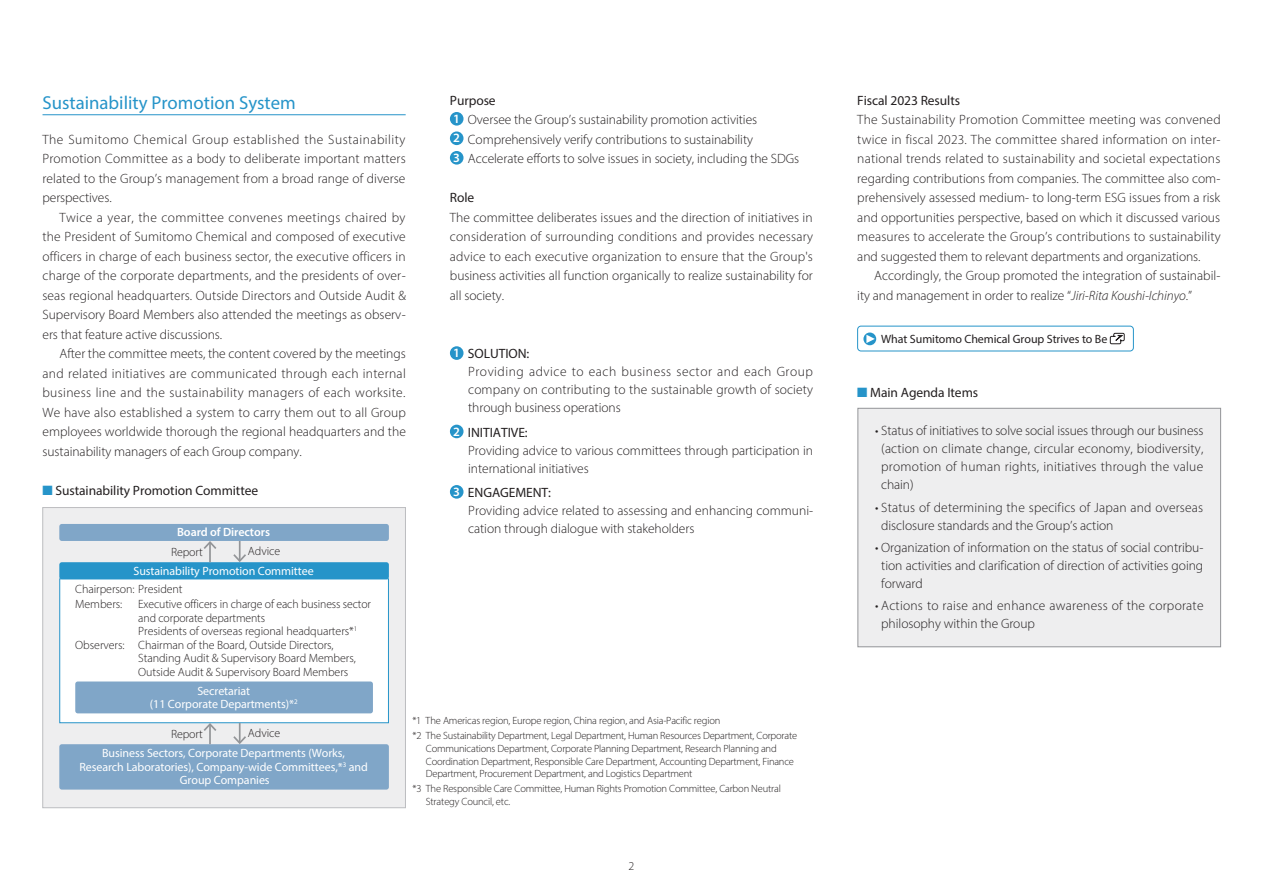
<style>
.page{position:relative;width:1263px;height:893px;background:#fff}
.page>*{position:absolute;margin:0;border:0;box-sizing:border-box;transform-origin:0 0}
.e_SR横_大見出し{font:18.75px "Myriad Pro";color:#2694c9}
.e_SR横_本文{font:300 13.5px/19.5px "Myriad Pro";letter-spacing:-.005em;color:#231f20;text-align:justify}
.e_SR横_本文グリッドなし{font:300 13.5px/18px "Myriad Pro";color:#231f20}
.e_SR横_チャートタイトル{font:13.5px "Myriad Pro";letter-spacing:-.005em;color:#231f20}
.e_SR横_本文グリッドなし-2{font:13.5px "Myriad Pro";letter-spacing:-.005em;color:#231f20}
.e_SR横_本文-2{font:13.5px "Myriad Pro";letter-spacing:-.005em;color:#231f20}
.e_SR横_チャートタイトル-2{font:600 12.75px "Myriad Pro";color:#fff}
.e_SR横_表組_L_en{font:300 12px/13.5px "Myriad Pro";letter-spacing:-.005em;color:#231f20}
.e_SR横_表組_R_en{font:12px/13.5px "Myriad Pro";letter-spacing:-.005em;color:#fff;text-align:center}
.e_SR横_ページ内リンク{font:12px "Myriad Pro";letter-spacing:-.005em;color:#231f20}
.e_SR横_表組_R_en-2{font:600 12px "Myriad Pro";letter-spacing:-.005em;color:#fff}
.e_SR横_注記{font:300 10.5px/12.8px "Myriad Pro";letter-spacing:-.02em;color:#231f20}
.s1{color:#2694c9}
.s2{font-style:italic}
</style>
<div class="page">
<div style="left:43px;top:507px;width:363px;height:301px;background:#eeeeef;border:1px solid #bcbdc0"></div>
<hr style="left:43px;top:114px;width:363px;height:1px;background:#2694c9">
<div style="left:450px;top:112px;width:13px;height:14px;background:#2694c9;border-radius:50%"></div>
<div style="left:450px;top:131px;width:13px;height:14px;background:#2694c9;border-radius:50%"></div>
<div style="left:450px;top:151px;width:13px;height:14px;background:#2694c9;border-radius:50%"></div>
<div style="left:450px;top:346px;width:13px;height:14px;background:#2694c9;border-radius:50%"></div>
<div style="left:450px;top:425px;width:13px;height:13px;background:#2694c9;border-radius:50%"></div>
<div style="left:450px;top:485px;width:13px;height:14px;background:#2694c9;border-radius:50%"></div>
<svg style="left:863px;top:332px;width:13px;height:13px"></svg>
<svg style="left:866px;top:335px;width:9px;height:8px"></svg>
<svg style="left:1109px;top:332px;width:16px;height:13px"></svg>
<div style="left:857px;top:326px;width:277px;height:25px;border:1px solid #2694c9;border-radius:3px"></div>
<div style="left:59px;top:578px;width:330px;height:145px;background:#fff;border:1px solid #2694c9"></div>
<div style="left:59px;top:562px;width:330px;height:17px;background:#2694c9;border-radius:3px"></div>
<div style="left:59px;top:524px;width:330px;height:17px;background:#80a6c8;border-radius:3px"></div>
<div style="left:75px;top:681px;width:298px;height:32px;background:#80a6c8;border-radius:3px"></div>
<div style="left:59px;top:744px;width:330px;height:46px;background:#80a6c8;border-radius:3px"></div>
<hr style="left:209px;top:542px;width:2px;height:20px;background:#939598">
<svg style="left:203px;top:541px;width:14px;height:10px"></svg>
<hr style="left:209px;top:724px;width:2px;height:20px;background:#939598">
<svg style="left:202px;top:722px;width:16px;height:11px"></svg>
<hr style="left:239px;top:541px;width:2px;height:20px;background:#939598">
<svg style="left:231px;top:552px;width:17px;height:11px"></svg>
<hr style="left:239px;top:723px;width:2px;height:20px;background:#939598">
<svg style="left:231px;top:734px;width:17px;height:11px"></svg>
<div style="left:858px;top:408px;width:362px;height:239px;background:#eeeeef"></div>
<div style="left:858px;top:408px;width:363px;height:239px;border:1px solid #939598"></div>
<p class="e_SR横_大見出し" style="left:43px;top:91px;width:255px">Sustainability Promotion System</p>
<p class="e_SR横_本文" style="left:43px;top:129px;width:365px">The Sumitomo Chemical Group established the Sustainability Promotion Committee as a body to deliberate important matters related to the Group’s management from a broad range of diverse perspectives.</p>
<p class="e_SR横_本文" style="left:43px;top:207px;width:365px;text-indent:17px">Twice a year, the committee convenes meetings chaired by the President of Sumitomo Chemical and composed of executive officers in charge of each business sector, the executive officers in charge of the corporate departments, and the presidents of over&shy;seas regional headquarters. Outside Directors and Outside Audit &amp; Supervisory Board Members also attended the meetings as observ&shy;ers that feature active discussions.</p>
<p class="e_SR横_本文" style="left:43px;top:344px;width:365px;text-indent:17px">After the committee meets, the content covered by the meetings and related initiatives are communicated through each internal business line and the sustainability managers of each worksite.<br>We have also established a system to carry them out to all Group employees worldwide thorough the regional headquarters and the sustainability managers of each Group company.</p>
<p class="e_SR横_チャートタイトル" style="left:43px;top:482px;width:217px"><span class="s1">■</span> Sustainability Promotion Committee</p>
<p class="e_SR横_表組_R_en-2" style="left:177px;top:525px;width:94px">Board of Directors</p>
<p class="e_SR横_表組_L_en" style="left:171px;top:545px;width:33px">Report</p>
<p class="e_SR横_表組_L_en" style="left:248px;top:545px;width:34px">Advice</p>
<p class="e_SR横_表組_R_en" style="left:133px;top:564px;width:182px">Sustainability Promotion Committee</p>
<p class="e_SR横_本文-2" style="left:450px;top:92px;width:47px">Purpose</p>
<p class="e_SR横_チャートタイトル-2" style="left:453px;top:111px;width:8px">1</p>
<p class="e_SR横_本文" style="left:468px;top:110px;width:291px">Oversee the Group’s sustainability promotion activities</p>
<p class="e_SR横_チャートタイトル-2" style="left:453px;top:130px;width:8px">2</p>
<p class="e_SR横_本文" style="left:468px;top:129px;width:287px">Comprehensively verify contributions to sustainability</p>
<p class="e_SR横_チャートタイトル-2" style="left:453px;top:150px;width:8px">3</p>
<p class="e_SR横_本文" style="left:468px;top:149px;width:333px">Accelerate efforts to solve issues in society, including the SDGs</p>
<p class="e_SR横_本文-2" style="left:450px;top:189px;width:26px">Role</p>
<p class="e_SR横_本文" style="left:450px;top:207px;width:365px">The committee deliberates issues and the direction of initiatives in consideration of surrounding conditions and provides necessary advice to each executive organization to ensure that the Group's business activities all function organically to realize sustainability for all society.</p>
<p class="e_SR横_チャートタイトル-2" style="left:453px;top:345px;width:8px">1</p>
<p class="e_SR横_本文グリッドなし-2" style="left:468px;top:345px;width:63px">SOLUTION:</p>
<p class="e_SR横_本文グリッドなし" style="left:468px;top:363px;width:346px;text-align:justify">Providing advice to each business sector and each Group company on contributing to the sustainable growth of society through business operations</p>
<p class="e_SR横_チャートタイトル-2" style="left:453px;top:423px;width:8px">2</p>
<p class="e_SR横_本文グリッドなし-2" style="left:468px;top:424px;width:61px">INITIATIVE:</p>
<p class="e_SR横_本文グリッドなし" style="left:468px;top:441px;width:346px">Providing advice to various committees through participation in international initiatives</p>
<p class="e_SR横_チャートタイトル-2" style="left:453px;top:484px;width:8px">3</p>
<p class="e_SR横_本文グリッドなし-2" style="left:468px;top:484px;width:85px">ENGAGEMENT:</p>
<p class="e_SR横_本文グリッドなし" style="left:468px;top:501px;width:346px">Providing advice related to assessing and enhancing communi&shy;cation through dialogue with stakeholders</p>
<p class="e_SR横_表組_L_en" style="left:75px;top:582px;width:109px">Chairperson: President</p>
<p class="e_SR横_表組_L_en" style="left:75px;top:597px;width:49px">Members:</p>
<p class="e_SR横_表組_L_en" style="left:138px;top:597px;width:234px">Executive officers in charge of each business sector and corporate departments</p>
<p class="e_SR横_表組_L_en" style="left:138px;top:624px;width:221px">Presidents of overseas regional headquarters*<sup>1</sup></p>
<p class="e_SR横_表組_L_en" style="left:138px;top:638px;width:219px;text-indent:-63px">Observers: Chairman of the Board, Outside Directors,<br>Standing Audit &amp; Supervisory Board Members,<br>Outside Audit &amp; Supervisory Board Members</p>
<p class="e_SR横_表組_R_en" style="left:150px;top:684px;width:149px">Secretariat<br>(11 Corporate Departments)*<sup>2</sup></p>
<p class="e_SR横_表組_R_en" style="left:79px;top:746px;width:290px">Business Sectors, Corporate Departments (Works,<br>Research Laboratories), Company-wide Committees,*<sup>3</sup> and<br>Group Companies</p>
<p class="e_SR横_表組_L_en" style="left:248px;top:726px;width:34px">Advice</p>
<p class="e_SR横_表組_L_en" style="left:171px;top:727px;width:33px">Report</p>
<p class="e_SR横_注記" style="left:412px;top:714px;width:309px">*1 The Americas region, Europe region, China region, and Asia-Pacific region</p>
<p class="e_SR横_注記" style="left:426px;top:729px;width:373px;text-indent:-13px">*2 The Sustainability Department, Legal Department, Human Resources Department, Corporate Communications Department, Corporate Planning Department, Research Planning and Coordination Department, Responsible Care Department, Accounting Department, Finance Department, Procurement Department, and Logistics Department</p>
<p class="e_SR横_注記" style="left:426px;top:782px;width:357px;text-indent:-13px">*3 The Responsible Care Committee, Human Rights Promotion Committee, Carbon Neutral<br>Strategy Council, etc.</p>
<p class="e_SR横_表組_L_en" style="left:628px;top:859px;width:7px">2</p>
<p class="e_SR横_本文-2" style="left:857px;top:92px;width:104px">Fiscal 2023 Results</p>
<p class="e_SR横_本文" style="left:857px;top:110px;width:365px">The Sustainability Promotion Committee meeting was convened twice in fiscal 2023. The committee shared information on inter&shy;national trends related to sustainability and societal expectations regarding contributions from companies. The committee also com&shy;prehensively assessed medium- to long-term ESG issues from a risk and opportunities perspective, based on which it discussed various measures to accelerate the Group’s contributions to sustainability and suggested them to relevant departments and organizations.</p>
<p class="e_SR横_本文" style="left:857px;top:266px;width:365px;text-indent:17px">Accordingly, the Group promoted the integration of sustainabil&shy;ity and management in order to realize “<span class="s2">Jiri-Rita Koushi-Ichinyo</span>.”</p>
<p class="e_SR横_ページ内リンク" style="left:881px;top:332px;width:228px">What Sumitomo Chemical Group Strives to Be</p>
<p class="e_SR横_チャートタイトル" style="left:857px;top:384px;width:122px"><span class="s1">■</span> Main Agenda Items</p>
<p class="e_SR横_本文グリッドなし" style="left:881px;top:422px;width:324px;text-align:justify;text-indent:-6px">• Status of initiatives to solve social issues through our business (action on climate change, circular economy, biodiversity, promotion of human rights, initiatives through the value chain)</p>
<p class="e_SR横_本文グリッドなし" style="left:881px;top:498px;width:323px;text-indent:-6px">• Status of determining the specifics of Japan and overseas disclosure standards and the Group’s action</p>
<p class="e_SR横_本文グリッドなし" style="left:881px;top:538px;width:324px;text-align:justify;text-indent:-6px">• Organization of information on the status of social contribu&shy;tion activities and clarification of direction of activities going forward</p>
<p class="e_SR横_本文グリッドなし" style="left:881px;top:596px;width:324px;text-indent:-6px">• Actions to raise and enhance awareness of the corporate philosophy within the Group</p>
</div>
